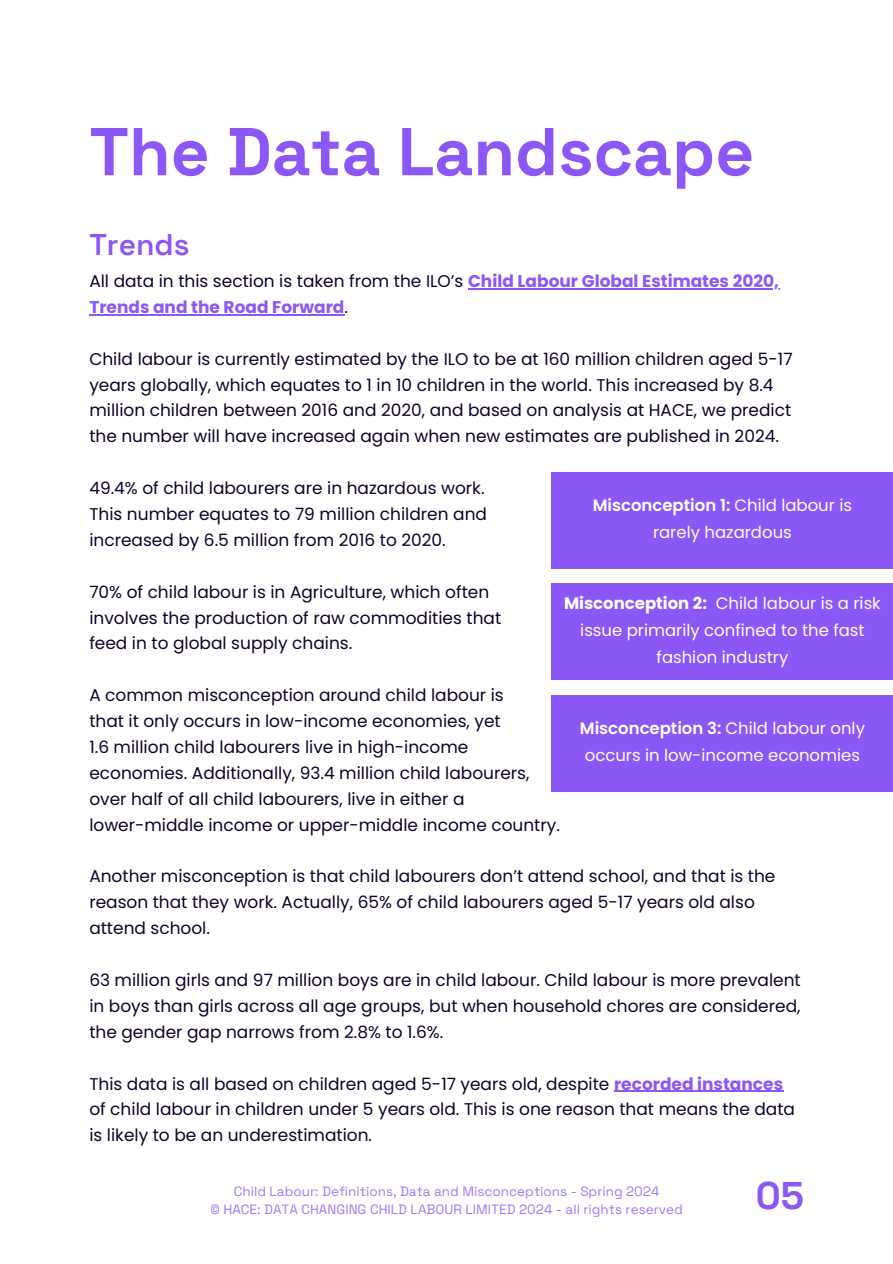
<style>
.page{position:relative;width:893px;height:1264px;background:#fff}
.page>*{position:absolute;margin:0;border:0;box-sizing:border-box;transform-origin:0 0}
.t1{font:700 67.5px "Space Grotesk";color:#8b57f6}
.t2{font:700 38.7px "Space Grotesk";color:#8b57f6}
.t3{font:600 30px "Space Grotesk";color:#8b57f6}
.t4{font:16.95px/25.8px "Poppins";color:#11012b}
.t5{font:700 16.95px/25.8px "Poppins";color:#8b57f6}
.t6{font:16.5px/27px "Poppins";color:#fff;text-align:center}
.t7{font:13.5px/18px "Space Grotesk";color:#a077f7;text-align:center}
.s1{font-weight:400;color:#11012b}
.s2{font-weight:700;color:#8b57f6}
.s3{font-weight:600}
.s4{font-weight:700}
</style>
<div class="page">
<hr style="left:468px;top:288px;width:311px;height:1px;background:#8b57f6">
<hr style="left:89px;top:314px;width:255px;height:1px;background:#8b57f6">
<hr style="left:614px;top:1090px;width:169px;height:1px;background:#8b57f6">
<div style="left:551px;top:695px;width:341px;height:96px;background:#8b57f6"></div>
<div style="left:551px;top:472px;width:341px;height:96px;background:#8b57f6"></div>
<div style="left:551px;top:583px;width:341px;height:97px;background:#8b57f6"></div>
<h1 class="t1" style="left:89px;top:109px;width:666px">The Data Landscape</h1>
<h3 class="t3" style="left:89px;top:226px;width:102px">Trends</h3>
<p class="t5" style="left:89px;top:268px;width:691px"><span class="s1">All data in this section is taken from the ILO’s</span> Child Labour Global Estimates 2020,<br>Trends and the Road Forward<span class="s1">.</span></p>
<p class="t4" style="left:89px;top:346px;width:704px">Child labour is currently estimated by the ILO to be at 160 million children aged 5-17 years globally, which equates to 1 in 10 children in the world. This increased by 8.4 million children between 2016 and 2020, and based on analysis at HACE, we predict the number will have increased again when new estimates are published in 2024.</p>
<p class="t4" style="left:89px;top:475px;width:399px">49.4% of child labourers are in hazardous work.<br>This number equates to 79 million children and increased by 6.5 million from 2016 to 2020.</p>
<p class="t4" style="left:89px;top:579px;width:413px">70% of child labour is in Agriculture, which often involves the production of raw commodities that feed in to global supply chains.</p>
<p class="t4" style="left:89px;top:682px;width:472px">A common misconception around child labour is<br>that it only occurs in low-income economies, yet<br>1.6 million child labourers live in high-income economies. Additionally, 93.4 million child labourers, over half of all child labourers, live in either a lower-middle income or upper-middle income country.</p>
<p class="t4" style="left:89px;top:863px;width:687px">Another misconception is that child labourers don’t attend school, and that is the reason that they work. Actually, 65% of child labourers aged 5-17 years old also attend school.</p>
<p class="t4" style="left:89px;top:967px;width:713px;text-align:justify">63 million girls and 97 million boys are in child labour. Child labour is more prevalent in boys than girls across all age groups, but when household chores are considered, the gender gap narrows from 2.8% to 1.6%.</p>
<p class="t4" style="left:89px;top:1070px;width:707px">This data is all based on children aged 5-17 years old, despite <span class="s2">recorded instances </span>of child labour in children under 5 years old. This is one reason that means the data is likely to be an underestimation.</p>
<p class="t6" style="left:592px;top:492px;width:261px"><span class="s3">Misconception 1:</span> Child labour is rarely hazardous</p>
<p class="t6" style="left:564px;top:590px;width:318px"><span class="s4">Misconception 2:</span> Child labour is a risk issue primarily confined to the fast fashion industry</p>
<p class="t6" style="left:580px;top:715px;width:286px;text-align:left"><span class="s3">Misconception 3:</span> Child labour only occurs in low-income economies</p>
<p class="t7" style="left:210px;top:1182px;width:474px">Child Labour: Definitions, Data and Misconceptions - Spring 2024<br>© HACE: DATA CHANGING CHILD LABOUR LIMITED 2024 - all rights reserved</p>
<h2 class="t2" style="left:755px;top:1170px;width:50px">05</h2>
</div>
